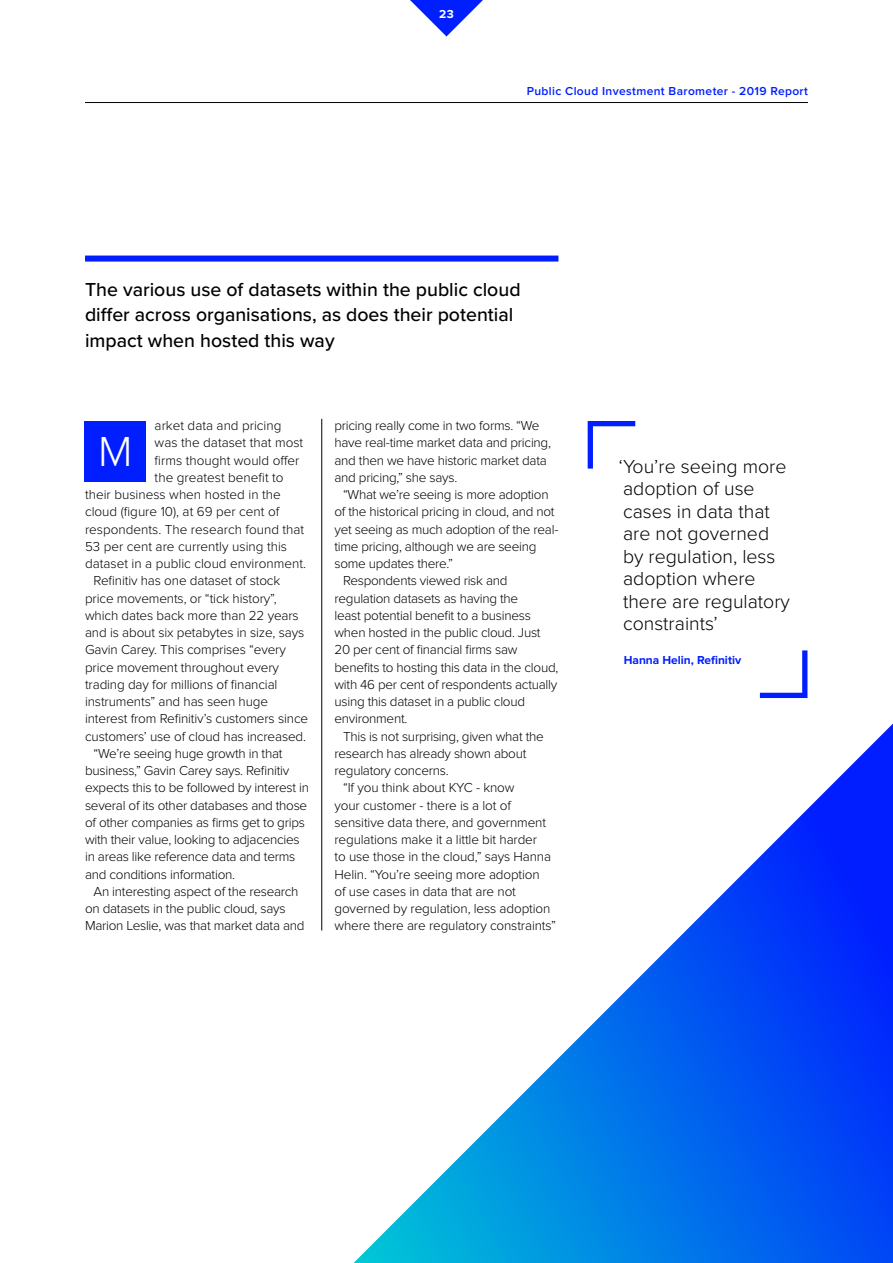
<style>
.page{position:relative;width:893px;height:1263px;background:#fff}
.page>*{position:absolute;margin:0;border:0;box-sizing:border-box;transform-origin:0 0}
.t1{font:300 43.5px "Proxima Nova";color:#fff}
.t2{font:300 19.5px/22.5px "Proxima Nova";color:#000}
.t3{font:500 19.5px/25.5px "Proxima Nova";color:#000}
.t4{font:300 13.5px/17.2px "Proxima Nova";letter-spacing:-.02em;color:#000}
.t5{font:300 13.5px "Proxima Nova";color:#000}
.t6{font:600 12px "Proxima Nova";letter-spacing:.03em;color:#001eff}
.t7{font:700 12px "Proxima Nova";color:#001eff}
.t8{font:700 12px "Proxima Nova";color:#fff}
</style>
<div class="page">
<svg style="left:410px;top:0;width:73px;height:37px"></svg>
<hr style="left:85px;top:102px;width:723px;height:1px;background:#000">
<hr style="left:321px;top:419px;width:1px;height:511px;background:#000">
<div style="left:85px;top:256px;width:473px;height:6px;background:#001eff"></div>
<svg style="left:353px;top:723px;width:540px;height:540px"></svg>
<svg style="left:588px;top:421px;width:47px;height:48px"></svg>
<svg style="left:760px;top:650px;width:47px;height:48px"></svg>
<div style="left:84px;top:421px;width:62px;height:61px;background:#001eff"></div>
<p class="t8" style="left:439px;top:7px;width:16px">23</p>
<p class="t6" style="left:527px;top:84px;width:283px">Public Cloud Investment Barometer - 2019 Report</p>
<h2 class="t3" style="left:85px;top:277px;width:437px">The various use of datasets within the public cloud differ across organisations, as does their potential impact when hosted this way</h2>
<p class="t5" style="left:155px;top:418px;width:128px">arket data and pricing</p>
<p class="t5" style="left:155px;top:435px;width:150px">was the dataset that most</p>
<p class="t5" style="left:155px;top:452px;width:146px">firms thought would offer</p>
<p class="t5" style="left:155px;top:470px;width:130px">the greatest benefit to</p>
<p class="t5" style="left:85px;top:487px;width:197px">their business when hosted in the</p>
<p class="t5" style="left:85px;top:504px;width:196px">cloud (figure 10), at 69 per cent of</p>
<p class="t5" style="left:85px;top:521px;width:221px">respondents. The research found that</p>
<p class="t5" style="left:85px;top:539px;width:204px">53 per cent are currently using this</p>
<p class="t5" style="left:85px;top:556px;width:222px">dataset in a public cloud environment.</p>
<p class="t4" style="left:94px;top:572px;width:188px">Refinitiv has one dataset of stock</p>
<p class="t4" style="left:85px;top:590px;width:193px">price movements, or “tick history”,</p>
<p class="t4" style="left:85px;top:607px;width:215px">which dates back more than 22 years</p>
<p class="t4" style="left:85px;top:624px;width:221px">and is about six petabytes in size, says</p>
<p class="t4" style="left:85px;top:641px;width:202px">Gavin Carey. This comprises “every</p>
<p class="t4" style="left:85px;top:659px;width:195px">price movement throughout every</p>
<p class="t4" style="left:85px;top:676px;width:194px">trading day for millions of financial</p>
<p class="t4" style="left:85px;top:693px;width:185px">instruments” and has seen huge</p>
<p class="t4" style="left:85px;top:710px;width:225px">interest from Refinitiv’s customers since</p>
<p class="t4" style="left:85px;top:728px;width:223px">customers’ use of cloud has increased.</p>
<p class="t4" style="left:94px;top:745px;width:191px">“We’re seeing huge growth in that</p>
<p class="t4" style="left:85px;top:762px;width:206px">business,” Gavin Carey says. Refinitiv</p>
<p class="t4" style="left:85px;top:779px;width:225px">expects this to be followed by interest in</p>
<p class="t4" style="left:85px;top:797px;width:224px">several of its other databases and those</p>
<p class="t4" style="left:85px;top:814px;width:221px">of other companies as firms get to grips</p>
<p class="t4" style="left:85px;top:831px;width:216px">with their value, looking to adjacencies</p>
<p class="t4" style="left:85px;top:848px;width:212px">in areas like reference data and terms</p>
<p class="t4" style="left:85px;top:866px;width:152px">and conditions information.</p>
<p class="t4" style="left:94px;top:883px;width:206px">An interesting aspect of the research</p>
<p class="t4" style="left:85px;top:900px;width:202px">on datasets in the public cloud, says</p>
<p class="t4" style="left:85px;top:917px;width:221px">Marion Leslie, was that market data and</p>
<h1 class="t1" style="left:98px;top:426px;width:36px">M</h1>
<p class="t4" style="left:334px;top:417px;width:218px">pricing really come in two forms. “We have real-time market data and pricing, and then we have historic market data and pricing,” she says.</p>
<p class="t4" style="left:343px;top:486px;width:207px">“What we’re seeing is more adoption</p>
<p class="t4" style="left:334px;top:503px;width:222px">of the historical pricing in cloud, and not</p>
<p class="t4" style="left:334px;top:521px;width:225px">yet seeing as much adoption of the real-</p>
<p class="t4" style="left:334px;top:538px;width:203px">time pricing, although we are seeing</p>
<p class="t4" style="left:334px;top:555px;width:120px">some updates there.”</p>
<p class="t4" style="left:343px;top:572px;width:166px">Respondents viewed risk and</p>
<p class="t4" style="left:334px;top:590px;width:185px">regulation datasets as having the</p>
<p class="t4" style="left:334px;top:607px;width:198px">least potential benefit to a business</p>
<p class="t4" style="left:334px;top:624px;width:208px">when hosted in the public cloud. Just</p>
<p class="t4" style="left:334px;top:641px;width:184px">20 per cent of financial firms saw</p>
<p class="t4" style="left:334px;top:659px;width:225px">benefits to hosting this data in the cloud,</p>
<p class="t4" style="left:334px;top:676px;width:224px">with 46 per cent of respondents actually</p>
<p class="t4" style="left:334px;top:693px;width:192px">using this dataset in a public cloud</p>
<p class="t4" style="left:334px;top:710px;width:74px">environment.</p>
<p class="t4" style="left:343px;top:728px;width:202px">This is not surprising, given what the</p>
<p class="t4" style="left:334px;top:745px;width:193px">research has already shown about</p>
<p class="t4" style="left:334px;top:762px;width:116px">regulatory concerns.</p>
<p class="t4" style="left:343px;top:779px;width:173px">“If you think about KYC - know</p>
<p class="t4" style="left:334px;top:797px;width:178px">your customer - there is a lot of</p>
<p class="t4" style="left:334px;top:814px;width:213px">sensitive data there, and government</p>
<p class="t4" style="left:334px;top:831px;width:204px">regulations make it a little bit harder</p>
<p class="t4" style="left:334px;top:848px;width:218px">to use those in the cloud,” says Hanna</p>
<p class="t4" style="left:334px;top:866px;width:207px">Helin. “You’re seeing more adoption</p>
<p class="t4" style="left:334px;top:883px;width:183px">of use cases in data that are not</p>
<p class="t4" style="left:334px;top:900px;width:217px">governed by regulation, less adoption</p>
<p class="t4" style="left:334px;top:917px;width:223px">where there are regulatory constraints”</p>
<h2 class="t2" style="left:619px;top:455px;width:173px">‘You’re seeing more adoption of use cases in data that are not governed by regulation, less adoption where there are regulatory constraints’</h2>
<p class="t7" style="left:624px;top:653px;width:119px">Hanna Helin, Refinitiv</p>
</div>
